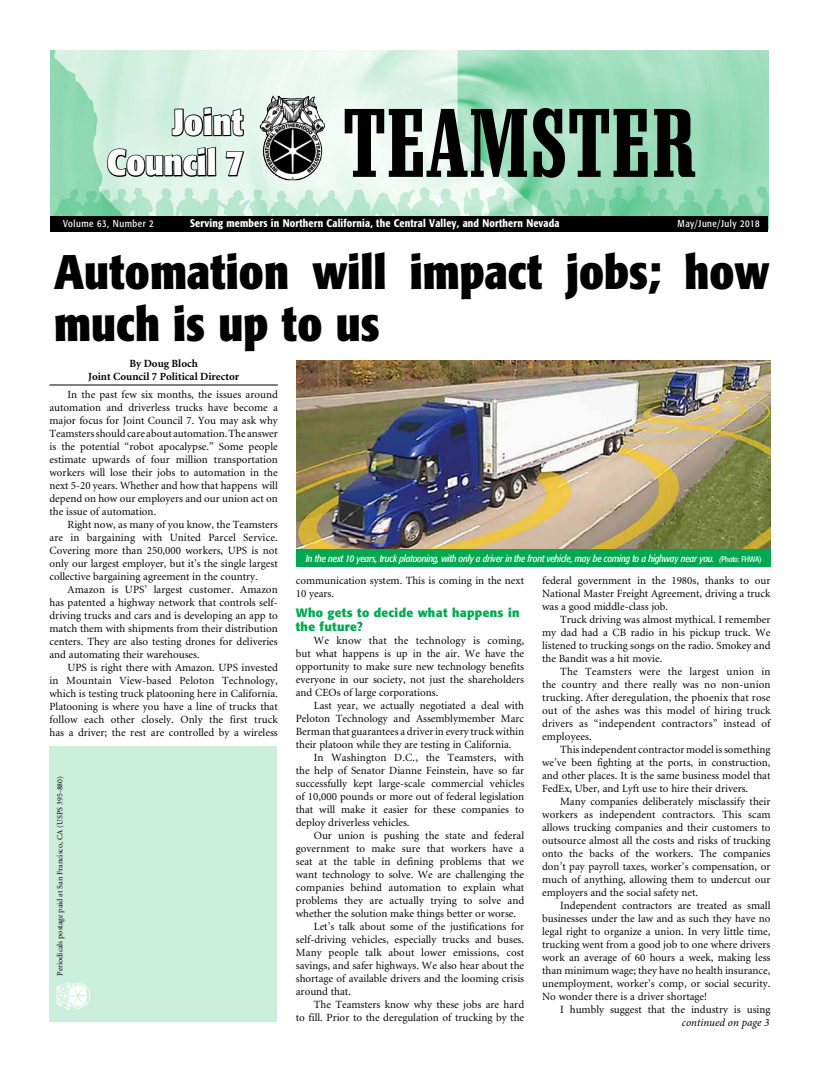
<style>
.page{position:relative;width:819px;height:1080px;background:#fff}
.page>*{position:absolute;margin:0;border:0;box-sizing:border-box;transform-origin:0 0}
.t1{font:900 condensed 95px "Schadow BT";color:#000}
.t2{font:700 condensed 48px/52px "Formata";color:#000}
.t3{font:700 condensed 36px/40.3px "Formata";color:#fff;text-align:right}
.t4{font:700 12px/14px "Formata";letter-spacing:.025em;color:#00a851}
.t5{font:11px/13px "Minion";color:#000;text-align:justify}
.t6{font:500 condensed 11px "Formata";letter-spacing:.015em;color:#fff}
.t7{font:700 11px/13px "Minion";color:#000;text-align:center}
.t8{font:italic 11px "Minion Pro";color:#000}
.t9{font:italic condensed 10px "Formata";letter-spacing:-.02em;color:#fff}
.t10{font:condensed 10px "Formata";letter-spacing:.05em;color:#fff}
.t11{font:8px "Minion";color:#000}
.s1{font-size:8px}
.s2{font-style:normal;font-size:8px}
</style>
<div class="page">
<hr style="left:50px;top:385px;width:228px;height:1px;background:#000">
<img style="left:50px;top:50px;width:718px;height:166px">
<img style="left:260px;top:96px;width:65px;height:84px">
<div style="left:50px;top:216px;width:718px;height:16px;background:#000"></div>
<svg style="left:105px;top:66px;width:140px;height:112px;background:#bad0c5"></svg>
<div style="left:50px;top:746px;width:228px;height:276px;background:#cceedc"></div>
<img style="left:56px;top:981px;width:34px;height:29px">
<img style="left:296px;top:360px;width:475px;height:207px">
<div style="left:297px;top:549px;width:474px;height:18px;background:#00a851"></div>
<h3 class="t3" style="left:107px;top:102px;width:138px">Joint<br>Council 7</h3>
<h1 class="t1" style="left:343px;top:85px;width:354px">TEAMSTER</h1>
<p class="t10" style="left:63px;top:218px;width:92px">Volume 63, Number 2</p>
<p class="t6" style="left:190px;top:217px;width:371px">Serving members in Northern California, the Central Valley, and Northern Nevada</p>
<p class="t10" style="left:678px;top:218px;width:84px">May/June/July 2018</p>
<h2 class="t2" style="left:54px;top:246px;width:717px">Automation will impact jobs; how much is up to us</h2>
<p class="t7" style="left:88px;top:358px;width:153px">By Doug Bloch<br>Joint Council 7 Political Director</p>
<p class="t5" style="left:50px;top:388px;width:230px;text-indent:18px">In the past few six months, the issues around automation and driverless trucks have become a major focus for Joint Council 7. You may ask why Teamsters should care about automation. The answer is the potential “robot apocalypse.” Some people estimate upwards of four million transportation workers will lose their jobs to automation in the next 5-20 years. Whether and how that happens will depend on how our employers and our union act on the issue of automation.</p>
<p class="t5" style="left:50px;top:518px;width:230px;text-indent:18px">Right now, as many of you know, the Teamsters are in bargaining with United Parcel Service.<br>Covering more than 250,000 workers, UPS is not only our largest employer, but it’s the single largest collective bargaining agreement in the country.</p>
<p class="t5" style="left:50px;top:583px;width:230px;text-indent:18px">Amazon is UPS’ largest customer. Amazon has patented a highway network that controls self&shy;driving trucks and cars and is developing an app to match them with shipments from their distribution centers. They are also testing drones for deliveries and automating their warehouses.</p>
<p class="t5" style="left:50px;top:661px;width:230px;text-indent:18px">UPS is right there with Amazon. UPS invested in Mountain View-based Peloton Technology, which is testing truck platooning here in California.<br>Platooning is where you have a line of trucks that follow each other closely. Only the first truck has a driver; the rest are controlled by a wireless</p>
<p class="t9" style="left:306px;top:552px;width:457px">In the next 10 years, truck platooning, with only a driver in the front vehicle, may be coming to a highway near you. <span class="s1">(</span><span class="s2">Photo: FHWA)</span></p>
<p class="t5" style="left:296px;top:575px;width:230px">communication system. This is coming in the next<br>10 years.</p>
<p class="t4" style="left:296px;top:605px;width:225px">Who gets to decide what happens in the future?</p>
<p class="t5" style="left:296px;top:634px;width:230px;text-indent:18px">We know that the technology is coming, but what happens is up in the air. We have the opportunity to make sure new technology benefits everyone in our society, not just the shareholders and CEOs of large corporations.</p>
<p class="t5" style="left:296px;top:699px;width:230px;text-indent:18px">Last year, we actually negotiated a deal with Peloton Technology and Assemblymember Marc Berman that guarantees a driver in every truck within their platoon while they are testing in California.</p>
<p class="t5" style="left:296px;top:751px;width:230px;text-indent:18px">In Washington D.C., the Teamsters, with the help of Senator Dianne Feinstein, have so far successfully kept large-scale commercial vehicles of 10,000 pounds or more out of federal legislation that will make it easier for these companies to deploy driverless vehicles.</p>
<p class="t5" style="left:314px;top:829px;width:212px">Our union is pushing the state and federal</p>
<p class="t5" style="left:296px;top:842px;width:230px">government to make sure that workers have a</p>
<p class="t5" style="left:296px;top:855px;width:230px">seat at the table in defining problems that we</p>
<p class="t5" style="left:296px;top:868px;width:230px">want technology to solve. We are challenging the</p>
<p class="t5" style="left:296px;top:881px;width:230px">companies behind automation to explain what</p>
<p class="t5" style="left:296px;top:894px;width:230px">problems they are actually trying to solve and</p>
<p class="t5" style="left:296px;top:907px;width:222px">whether the solution make things better or worse.</p>
<p class="t5" style="left:314px;top:920px;width:212px">Let’s talk about some of the justifications for</p>
<p class="t5" style="left:296px;top:933px;width:230px">self-driving vehicles, especially trucks and buses.</p>
<p class="t5" style="left:296px;top:946px;width:230px">Many people talk about lower emissions, cost</p>
<p class="t5" style="left:296px;top:959px;width:230px">savings, and safer highways. We also hear about the</p>
<p class="t5" style="left:296px;top:972px;width:230px">shortage of available drivers and the looming crisis</p>
<p class="t5" style="left:296px;top:985px;width:57px">around that.</p>
<p class="t5" style="left:314px;top:998px;width:212px">The Teamsters know why these jobs are hard</p>
<p class="t5" style="left:296px;top:1011px;width:230px">to fill. Prior to the deregulation of trucking by the</p>
<p class="t5" style="left:542px;top:575px;width:230px">federal government in the 1980s, thanks to our National Master Freight Agreement, driving a truck was a good middle-class job.</p>
<p class="t5" style="left:542px;top:614px;width:230px;text-indent:18px">Truck driving was almost mythical. I remember my dad had a CB radio in his pickup truck. We listened to trucking songs on the radio. Smokey and the Bandit was a hit movie.</p>
<p class="t5" style="left:542px;top:666px;width:230px;text-indent:18px">The Teamsters were the largest union in the country and there really was no non-union trucking. After deregulation, the phoenix that rose out of the ashes was this model of hiring truck drivers as “independent contractors” instead of employees.</p>
<p class="t5" style="left:542px;top:744px;width:230px;text-indent:18px">This independent contractor model is something we’ve been fighting at the ports, in construction, and other places. It is the same business model that FedEx, Uber, and Lyft use to hire their drivers.</p>
<p class="t5" style="left:542px;top:796px;width:230px;text-indent:18px">Many companies deliberately misclassify their workers as independent contractors. This scam allows trucking companies and their customers to outsource almost all the costs and risks of trucking onto the backs of the workers. The companies don’t pay payroll taxes, worker’s compensation, or much of anything, allowing them to undercut our employers and the social safety net.</p>
<p class="t5" style="left:542px;top:900px;width:230px;text-indent:18px">Independent contractors are treated as small businesses under the law and as such they have no legal right to organize a union. In very little time, trucking went from a good job to one where drivers work an average of 60 hours a week, making less than minimum wage; they have no health insurance, unemployment, worker’s comp, or social security.<br>No wonder there is a driver shortage!</p>
<p class="t5" style="left:560px;top:1004px;width:212px">I humbly suggest that the industry is using</p>
<p class="t11" style="left:56px;top:976px;width:201px;rotate:-90deg">Periodicals postage paid at San Francisco, CA (USPS 395-880)</p>
<p class="t8" style="left:682px;top:1015px;width:89px">continued on page 3</p>
</div>
